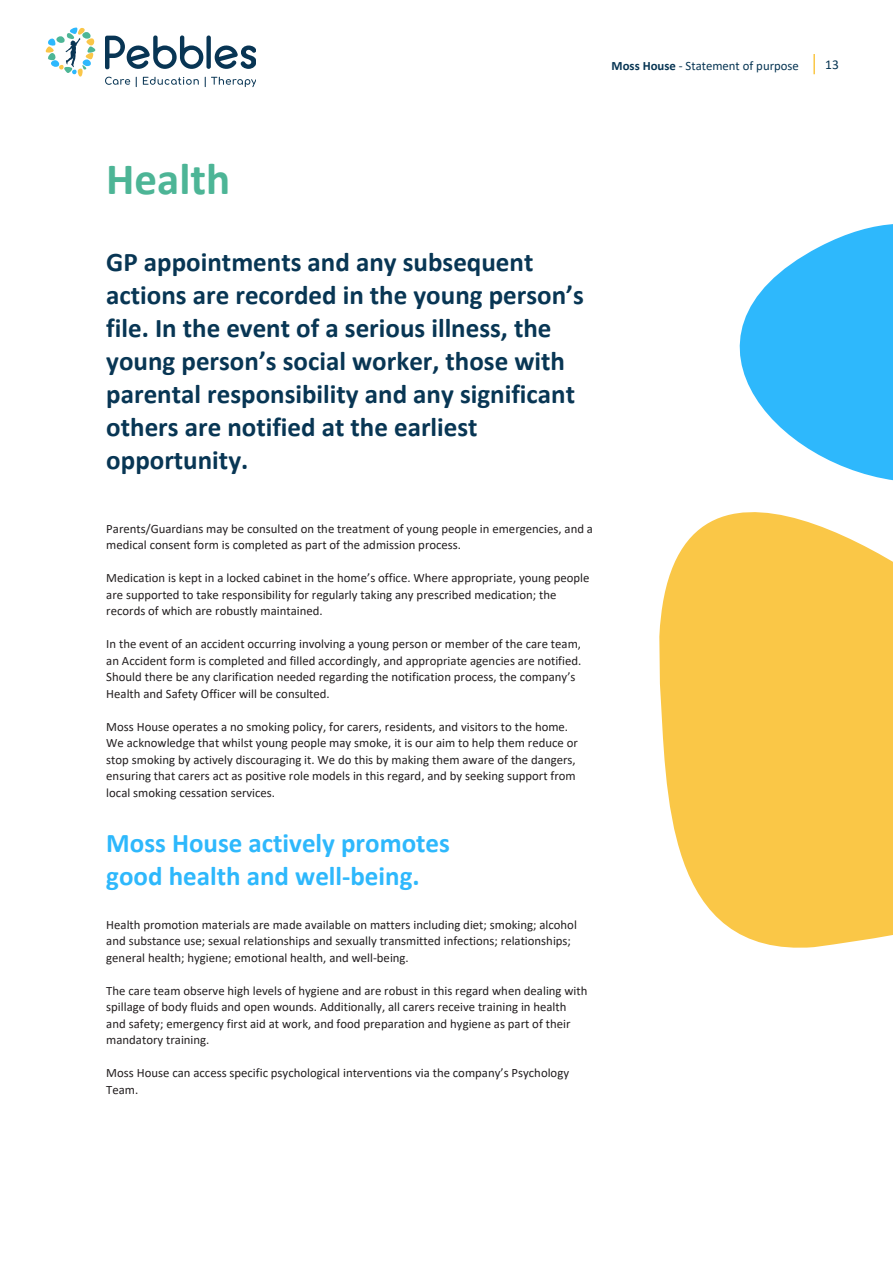
<style>
.page{position:relative;width:893px;height:1263px;background:#fff}
.page>*{position:absolute;margin:0;border:0;box-sizing:border-box;transform-origin:0 0}
.t1{font:700 45px "Calibri";color:#4db596}
.t2{font:700 27px/33px "Calibri";color:#083654}
.t3{font:700 27px/33px "Calibri";color:#2eb8fc}
.t4{font:13.5px "Calibri";color:#083654}
.t5{font:12.75px/16.5px "Calibri";color:#231f20}
.t6{font:12.75px "Calibri";color:#083654}
.s1{font-weight:700}
</style>
<div class="page">
<svg style="left:659px;top:512px;width:234px;height:436px;background:#facd5b"></svg>
<svg style="left:739px;top:224px;width:154px;height:257px;fill:#2eb8fc"></svg>
<hr style="left:813px;top:54px;width:2px;height:20px;background:#fac747">
<svg style="left:46px;top:27px;width:50px;height:50px"></svg>
<div style="left:206px;top:35px;width:5px;height:34px;background:#083554;border-radius:2px"></div>
<svg style="left:214px;top:45px;width:41px;height:24px"></svg>
<svg style="left:105px;top:35px;width:98px;height:35px"></svg>
<svg style="left:105px;top:77px;width:25px;height:8px"></svg>
<svg style="left:143px;top:77px;width:56px;height:8px"></svg>
<svg style="left:205px;top:77px;width:50px;height:10px"></svg>
<p class="t6" style="left:612px;top:57px;width:189px"><span class="s1">Moss House</span> - Statement of purpose</p>
<p class="t4" style="left:825px;top:56px;width:15px">13</p>
<p class="t1" style="left:106px;top:147px;width:126px">Health</p>
<p class="t2" style="left:106px;top:245px;width:479px">GP appointments and any subsequent actions are recorded in the young person’s file. In the event of a serious illness, the young person’s social worker, those with parental responsibility and any significant others are notified at the earliest opportunity.</p>
<p class="t5" style="left:106px;top:520px;width:488px">Parents/Guardians may be consulted on the treatment of young people in emergencies, and a medical consent form is completed as part of the admission process.</p>
<p class="t5" style="left:106px;top:569px;width:485px">Medication is kept in a locked cabinet in the home’s office. Where appropriate, young people are supported to take responsibility for regularly taking any prescribed medication; the records of which are robustly maintained.</p>
<p class="t5" style="left:106px;top:635px;width:476px">In the event of an accident occurring involving a young person or member of the care team, an Accident form is completed and filled accordingly, and appropriate agencies are notified.<br>Should there be any clarification needed regarding the notification process, the company’s Health and Safety Officer will be consulted.</p>
<p class="t5" style="left:106px;top:718px;width:473px">Moss House operates a no smoking policy, for carers, residents, and visitors to the home.<br>We acknowledge that whilst young people may smoke, it is our aim to help them reduce or stop smoking by actively discouraging it. We do this by making them aware of the dangers, ensuring that carers act as positive role models in this regard, and by seeking support from local smoking cessation services.</p>
<p class="t3" style="left:106px;top:826px;width:345px">Moss House actively promotes good health and well-being.</p>
<p class="t5" style="left:106px;top:916px;width:472px">Health promotion materials are made available on matters including diet; smoking; alcohol and substance use; sexual relationships and sexually transmitted infections; relationships; general health; hygiene; emotional health, and well-being.</p>
<p class="t5" style="left:106px;top:982px;width:483px">The care team observe high levels of hygiene and are robust in this regard when dealing with spillage of body fluids and open wounds. Additionally, all carers receive training in health and safety; emergency first aid at work, and food preparation and hygiene as part of their mandatory training.</p>
<p class="t5" style="left:106px;top:1064px;width:464px">Moss House can access specific psychological interventions via the company’s Psychology<br>Team.</p>
</div>
